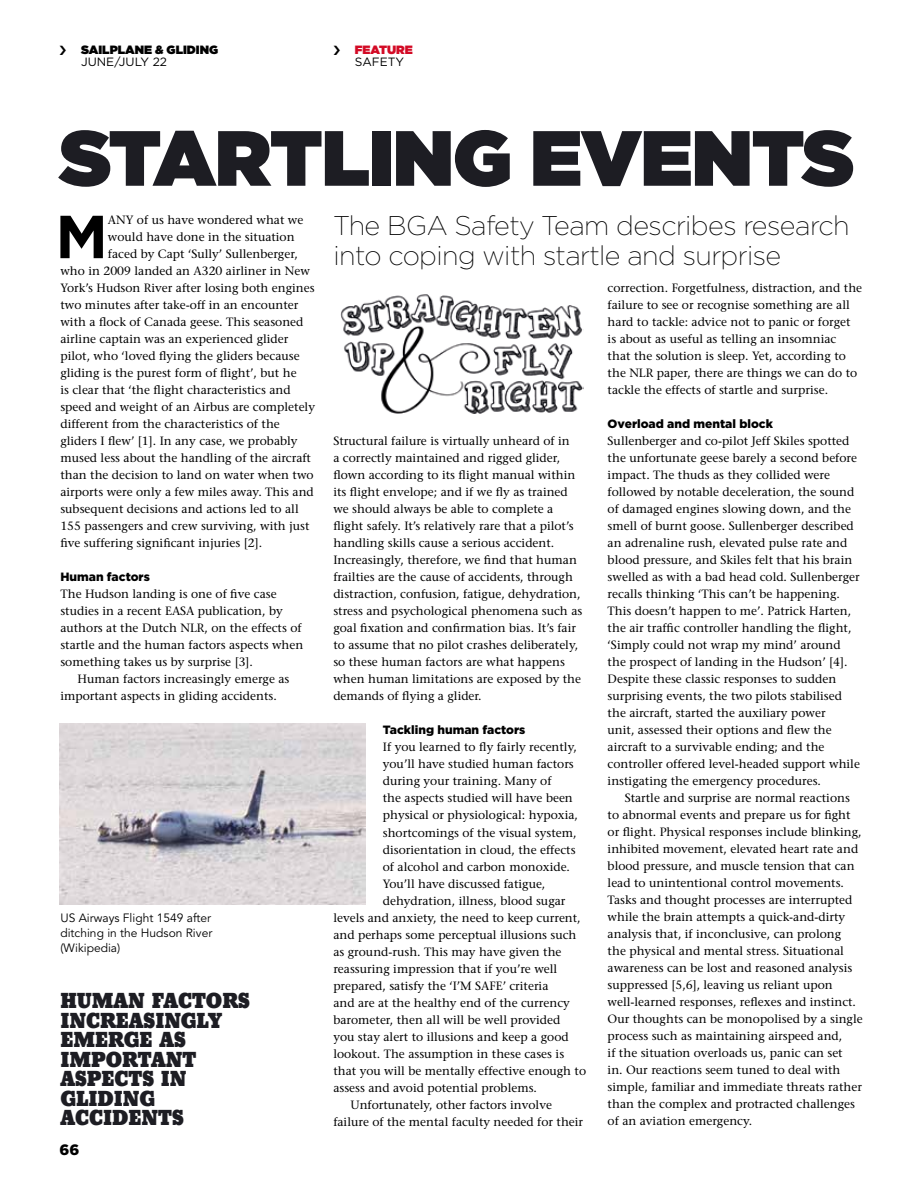
<style>
.page{position:relative;width:915px;height:1191px;background:#fff}
.page>*{position:absolute;margin:0;border:0;box-sizing:border-box;transform-origin:0 0}
.t1{font:900 78px "Gotham";letter-spacing:-.01em;color:#1d1d23}
.t2{font:700 60.6px "Gotham";color:#000}
.t3{font:200 27px/30px "Gotham";letter-spacing:-.02em;color:#000}
.t4{font:700 22.5px/19.5px "Beton T Extr";color:#1d1d23}
.t5{font:900 15px "Gotham";color:#000}
.t6{font:12px/17px "Stone Serif";color:#000}
.t7{font:12px/15px "Avenir";color:#000;text-align:justify}
.t8{font:900 12px "Gotham";color:#000}
.t9{font:900 12px "Gotham";color:#000}
.t10{font:12px "Gotham";color:#000}
.t11{font:900 12px "Gotham";color:#d30a25}
</style>
<div class="page">
<img style="left:340px;top:294px;width:243px;height:120px">
<img style="left:60px;top:724px;width:306px;height:180px">
<p class="t9" style="left:81px;top:42px;width:138px">SAILPLANE &amp; GLIDING</p>
<p class="t10" style="left:81px;top:55px;width:87px">JUNE/JULY 22</p>
<p class="t11" style="left:355px;top:42px;width:59px">FEATURE</p>
<p class="t10" style="left:355px;top:55px;width:51px">SAFETY</p>
<h1 class="t1" style="left:60px;top:113px;width:795px">STARTLING EVENTS</h1>
<h2 class="t2" style="left:55px;top:202px;width:54px">M</h2>
<p class="t6" style="left:108px;top:211px;width:197px">ANY of us have wondered what we</p>
<h3 class="t3" style="left:333px;top:210px;width:517px">The BGA Safety Team describes research into coping with startle and surprise</h3>
<p class="t6" style="left:108px;top:228px;width:188px">would have done in the situation</p>
<p class="t6" style="left:108px;top:245px;width:191px">faced by Capt ‘Sully’ Sullenberger,</p>
<p class="t6" style="left:60px;top:262px;width:251px">who in 2009 landed an A320 airliner in New</p>
<p class="t6" style="left:60px;top:279px;width:256px">York’s Hudson River after losing both engines</p>
<p class="t6" style="left:60px;top:296px;width:239px">two minutes after take-off in an encounter</p>
<p class="t6" style="left:60px;top:313px;width:244px">with a flock of Canada geese. This seasoned</p>
<p class="t6" style="left:60px;top:330px;width:229px">airline captain was an experienced glider</p>
<p class="t6" style="left:60px;top:347px;width:241px">pilot, who ‘loved flying the gliders because</p>
<p class="t6" style="left:60px;top:364px;width:238px">gliding is the purest form of flight’, but he</p>
<p class="t6" style="left:60px;top:381px;width:232px">is clear that ‘the flight characteristics and</p>
<p class="t6" style="left:60px;top:399px;width:256px">speed and weight of an Airbus are completely</p>
<p class="t6" style="left:60px;top:416px;width:221px">different from the characteristics of the</p>
<p class="t6" style="left:60px;top:433px;width:238px">gliders I flew’ [1]. In any case, we probably</p>
<p class="t6" style="left:60px;top:450px;width:252px">mused less about the handling of the aircraft</p>
<p class="t6" style="left:60px;top:467px;width:255px">than the decision to land on water when two</p>
<p class="t6" style="left:60px;top:484px;width:255px">airports were only a few miles away. This and</p>
<p class="t6" style="left:60px;top:501px;width:240px">subsequent decisions and actions led to all</p>
<p class="t6" style="left:60px;top:518px;width:250px">155 passengers and crew surviving, with just</p>
<p class="t6" style="left:60px;top:535px;width:203px">five suffering significant injuries [2].</p>
<p class="t8" style="left:60px;top:570px;width:91px">Human factors</p>
<p class="t6" style="left:60px;top:586px;width:244px">The Hudson landing is one of five case studies in a recent EASA publication, by authors at the Dutch NLR, on the effects of startle and the human factors aspects when something takes us by surprise [3].</p>
<p class="t6" style="left:60px;top:671px;width:230px;text-indent:17px">Human factors increasingly emerge as important aspects in gliding accidents.</p>
<p class="t6" style="left:607px;top:279px;width:256px">correction. Forgetfulness, distraction, and the failure to see or recognise something are all hard to tackle: advice not to panic or forget is about as useful as telling an insomniac that the solution is sleep. Yet, according to the NLR paper, there are things we can do to tackle the effects of startle and surprise.</p>
<p class="t8" style="left:607px;top:417px;width:167px">Overload and mental block</p>
<p class="t6" style="left:607px;top:432px;width:254px">Sullenberger and co-pilot Jeff Skiles spotted the unfortunate geese barely a second before impact. The thuds as they collided were followed by notable deceleration, the sound of damaged engines slowing down, and the smell of burnt goose. Sullenberger described an adrenaline rush, elevated pulse rate and blood pressure, and Skiles felt that his brain swelled as with a bad head cold. Sullenberger recalls thinking ‘This can’t be happening.<br>This doesn’t happen to me’. Patrick Harten, the air traffic controller handling the flight, ‘Simply could not wrap my mind’ around the prospect of landing in the Hudson’ [4].<br>Despite these classic responses to sudden surprising events, the two pilots stabilised the aircraft, started the auxiliary power<br>unit, assessed their options and flew the aircraft to a survivable ending; and the controller offered level-headed support while instigating the emergency procedures.</p>
<p class="t6" style="left:607px;top:789px;width:256px;text-indent:17px">Startle and surprise are normal reactions to abnormal events and prepare us for fight or flight. Physical responses include blinking, inhibited movement, elevated heart rate and blood pressure, and muscle tension that can lead to unintentional control movements.<br>Tasks and thought processes are interrupted while the brain attempts a quick-and-dirty analysis that, if inconclusive, can prolong<br>the physical and mental stress. Situational awareness can be lost and reasoned analysis suppressed [5,6], leaving us reliant upon well-learned responses, reflexes and instinct.<br>Our thoughts can be monopolised by a single process such as maintaining airspeed and,<br>if the situation overloads us, panic can set<br>in. Our reactions seem tuned to deal with simple, familiar and immediate threats rather than the complex and protracted challenges of an aviation emergency.</p>
<p class="t6" style="left:333px;top:432px;width:250px">Structural failure is virtually unheard of in<br>a correctly maintained and rigged glider, flown according to its flight manual within its flight envelope; and if we fly as trained we should always be able to complete a flight safely. It’s relatively rare that a pilot’s handling skills cause a serious accident.<br>Increasingly, therefore, we find that human frailties are the cause of accidents, through distraction, confusion, fatigue, dehydration, stress and psychological phenomena such as goal fixation and confirmation bias. It’s fair to assume that no pilot crashes deliberately, so these human factors are what happens when human limitations are exposed by the demands of flying a glider.</p>
<p class="t8" style="left:383px;top:723px;width:144px">Tackling human factors</p>
<p class="t6" style="left:383px;top:739px;width:195px">If you learned to fly fairly recently,</p>
<p class="t6" style="left:383px;top:756px;width:192px">you’ll have studied human factors</p>
<p class="t6" style="left:383px;top:773px;width:170px">during your training. Many of</p>
<p class="t6" style="left:383px;top:790px;width:191px">the aspects studied will have been</p>
<p class="t6" style="left:383px;top:807px;width:196px">physical or physiological: hypoxia,</p>
<p class="t6" style="left:383px;top:824px;width:195px">shortcomings of the visual system,</p>
<p class="t6" style="left:383px;top:841px;width:194px">disorientation in cloud, the effects</p>
<p class="t6" style="left:383px;top:858px;width:189px">of alcohol and carbon monoxide.</p>
<p class="t6" style="left:383px;top:875px;width:164px">You’ll have discussed fatigue,</p>
<p class="t6" style="left:383px;top:892px;width:184px">dehydration, illness, blood sugar</p>
<p class="t6" style="left:333px;top:909px;width:249px">levels and anxiety, the need to keep current,</p>
<p class="t6" style="left:333px;top:926px;width:244px">and perhaps some perceptual illusions such</p>
<p class="t6" style="left:333px;top:943px;width:230px">as ground-rush. This may have given the</p>
<p class="t6" style="left:333px;top:960px;width:225px">reassuring impression that if you’re well</p>
<p class="t6" style="left:333px;top:977px;width:216px">prepared, satisfy the ‘I’M SAFE’ criteria</p>
<p class="t6" style="left:333px;top:994px;width:238px">and are at the healthy end of the currency</p>
<p class="t6" style="left:333px;top:1011px;width:228px">barometer, then all will be well provided</p>
<p class="t6" style="left:333px;top:1028px;width:237px">you stay alert to illusions and keep a good</p>
<p class="t6" style="left:333px;top:1045px;width:232px">lookout. The assumption in these cases is</p>
<p class="t6" style="left:333px;top:1062px;width:254px">that you will be mentally effective enough to</p>
<p class="t6" style="left:333px;top:1079px;width:205px">assess and avoid potential problems.</p>
<p class="t6" style="left:350px;top:1096px;width:203px">Unfortunately, other factors involve</p>
<p class="t6" style="left:333px;top:1113px;width:251px">failure of the mental faculty needed for their</p>
<p class="t7" style="left:60px;top:910px;width:153px">US Airways Flight 1549 after ditching in the Hudson River (Wikipedia)</p>
<h3 class="t4" style="left:60px;top:991px;width:191px">HUMAN FACTORS<br>INCREASINGLY<br>EMERGE AS<br>IMPORTANT<br>ASPECTS IN<br>GLIDING<br>ACCIDENTS</h3>
<p class="t5" style="left:60px;top:1141px;width:21px">66</p>
</div>
